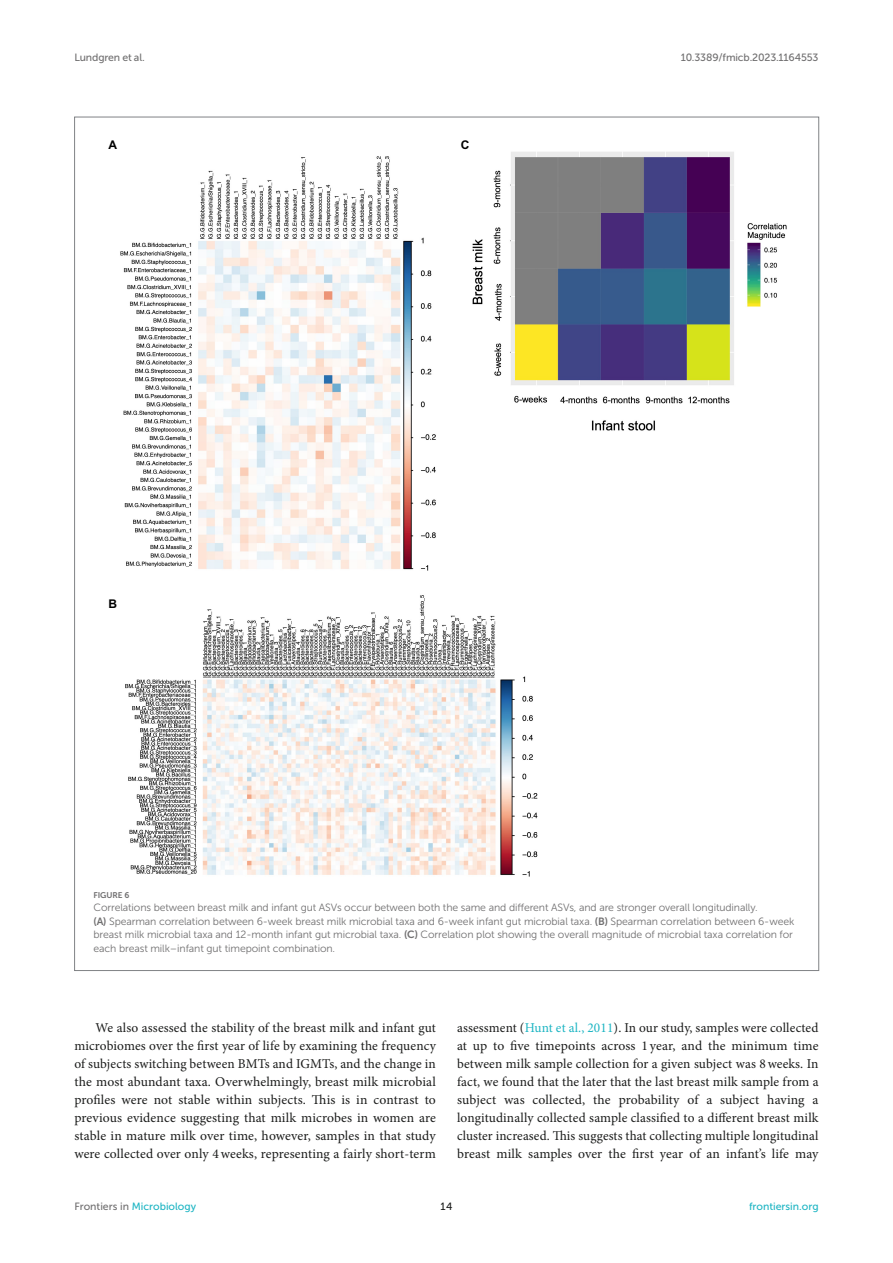
<style>
.page{position:relative;width:893px;height:1263px;background:#fff}
.page>*{position:absolute;margin:0;border:0;box-sizing:border-box;transform-origin:0 0}
.TEXT{font:13.5px/18px "Minion Pro";letter-spacing:.005em;color:#1b1c1b;text-align:justify}
.t1{font:700 12px "Arial";color:#000}
.FIG_LEG{font:10.5px/13.5px "Museo Sans 300";letter-spacing:-.01em;color:#706f70}
.t2{font:10.5px "Museo Sans 500";letter-spacing:-.015em;color:#706f70}
.t3{font:10.5px "Museo Sans 500";color:#1db5c3}
.t4{font:10.5px "Museo Sans 500";color:#1b1c1b}
.FIG_HD{font:8.25px "Museo Sans 700";letter-spacing:-.01em;color:#706f70}
.s1{font-family:"Museo Sans 700"}
.s2{color:#1db5c3}
.s3{color:#706f70}
</style>
<div class="page">
<img style="left:120px;top:152px;width:667px;height:725px">
<p class="t2" style="left:74px;top:51px;width:72px">Lundgren et al.</p>
<p class="t2" style="left:681px;top:51px;width:139px">10.3389/fmicb.2023.1164553</p>
<p class="t1" style="left:109px;top:137px;width:10px">A</p>
<p class="t1" style="left:109px;top:596px;width:10px">B</p>
<p class="t1" style="left:461px;top:137px;width:10px">C</p>
<p class="FIG_HD" style="left:94px;top:890px;width:37px">FIGURE 6</p>
<p class="FIG_LEG" style="left:94px;top:901px;width:702px">Correlations between breast milk and infant gut ASVs occur between both the same and different ASVs, and are stronger overall longitudinally.<br><span class="s1">(A)</span> Spearman correlation between 6-week breast milk microbial taxa and 6-week infant gut microbial taxa. <span class="s1">(B)</span> Spearman correlation between 6-week breast milk microbial taxa and 12-month infant gut microbial taxa. <span class="s1">(C)</span> Correlation plot showing the overall magnitude of microbial taxa correlation for each breast milk–infant gut timepoint combination.</p>
<p class="TEXT" style="left:74px;top:1019px;width:363px;text-indent:21px">We also assessed the stability of the breast milk and infant gut microbiomes over the first year of life by examining the frequency of subjects switching between BMTs and IGMTs, and the change in the most abundant taxa. Overwhelmingly, breast milk microbial profiles were not stable within subjects. This is in contrast to previous evidence suggesting that milk microbes in women are stable in mature milk over time, however, samples in that study were collected over only 4weeks, representing a fairly short-term</p>
<p class="TEXT" style="left:457px;top:1019px;width:363px">assessment (<span class="s2">Hunt et al., 2011</span>). In our study, samples were collected at up to five timepoints across 1 year, and the minimum time between milk sample collection for a given subject was 8weeks. In fact, we found that the later that the last breast milk sample from a subject was collected, the probability of a subject having a longitudinally collected sample classified to a different breast milk cluster increased. This suggests that collecting multiple longitudinal breast milk samples over the first year of an infant’s life may</p>
<p class="t3" style="left:74px;top:1200px;width:123px"><span class="s3">Frontiers in</span> Microbiology</p>
<p class="t4" style="left:441px;top:1200px;width:13px">14</p>
<p class="t3" style="left:749px;top:1200px;width:71px">frontiersin.org</p>
</div>
